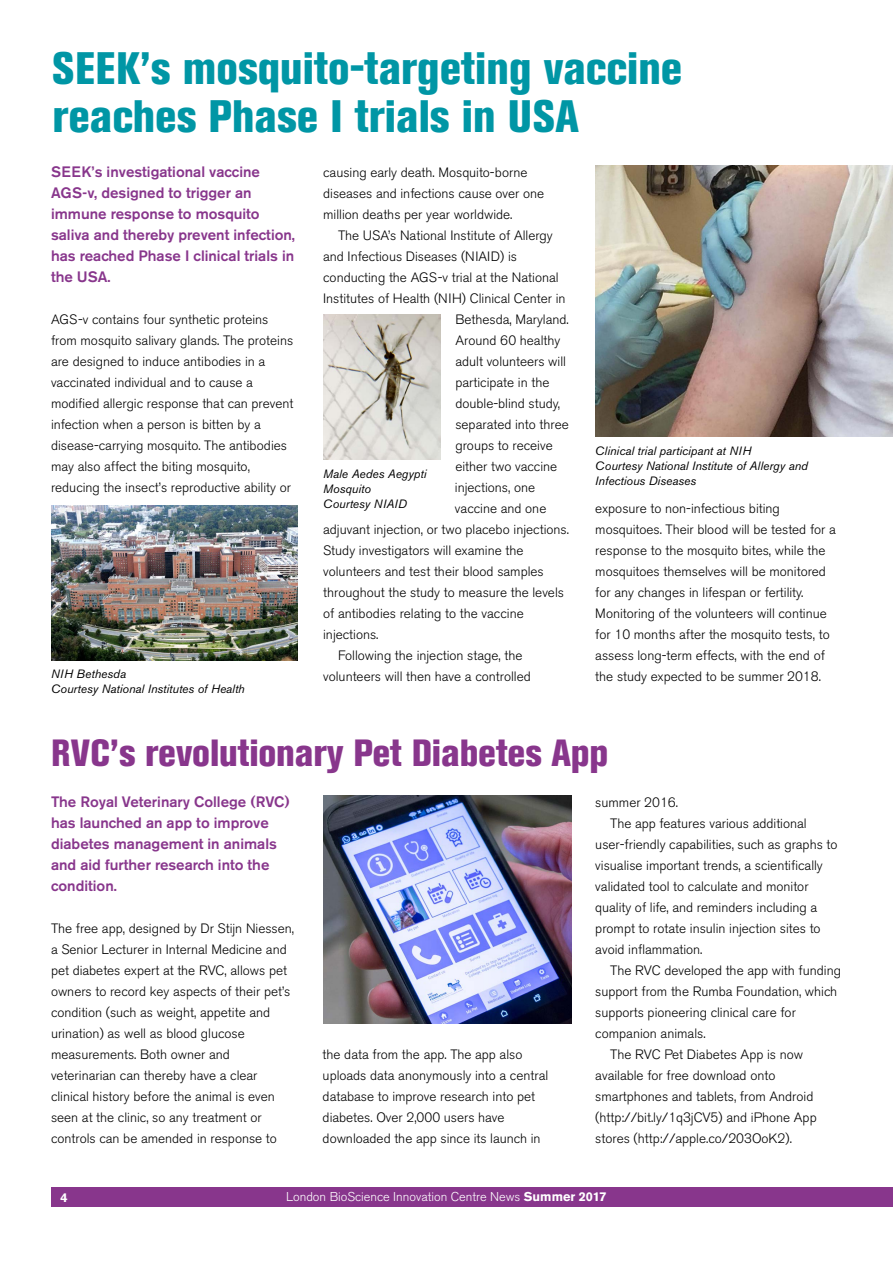
<style>
.page{position:relative;width:893px;height:1263px;background:#fff}
.page>*{position:absolute;margin:0;border:0;box-sizing:border-box;transform-origin:0 0}
.t1{font:800 condensed 45px/48px "Akzidenz Grotesk BE";color:#0096a5}
.t2{font:800 condensed 37.5px "Akzidenz Grotesk BE";letter-spacing:-.005em;color:#88368c}
.t3{font:500 15px/21px "Akzidenz Grotesk BE";color:#88368c}
.t4{font:300 13.5px/21px "Akzidenz Grotesk BE";color:#000}
.t5{font:300 12.75px "Akzidenz Grotesk BE";color:#fff}
.t6{font:700 12.75px "Akzidenz Grotesk BE";color:#fff}
.t7{font:italic 12px/15px "Akzidenz Grotesk BE";color:#000}
.s1{font-weight:700}
</style>
<div class="page">
<img style="left:595px;top:165px;width:298px;height:271px">
<img style="left:323px;top:795px;width:249px;height:228px">
<img style="left:323px;top:314px;width:117px;height:145px">
<img style="left:51px;top:505px;width:247px;height:155px">
<div style="left:51px;top:1187px;width:842px;height:19px;background:#88368c"></div>
<h1 class="t1" style="left:52px;top:45px;width:631px">SEEK’s mosquito-targeting vaccine reaches Phase I trials in USA</h1>
<p class="t4" style="left:323px;top:162px;width:223px">causing early death. Mosquito-borne diseases and infections cause over one million deaths per year worldwide.</p>
<p class="t4" style="left:338px;top:225px;width:216px">The USA’s National Institute of Allergy</p>
<p class="t4" style="left:323px;top:246px;width:195px">and Infectious Diseases (NIAID) is</p>
<p class="t4" style="left:323px;top:267px;width:237px">conducting the AGS-v trial at the National</p>
<p class="t4" style="left:323px;top:288px;width:244px">Institutes of Health (NIH) Clinical Center in</p>
<p class="t4" style="left:455px;top:309px;width:115px">Bethesda, Maryland.</p>
<p class="t4" style="left:455px;top:330px;width:106px">Around 60 healthy</p>
<p class="t4" style="left:455px;top:351px;width:112px">adult volunteers will</p>
<p class="t4" style="left:455px;top:372px;width:95px">participate in the</p>
<p class="t4" style="left:455px;top:393px;width:106px">double-blind study,</p>
<p class="t4" style="left:455px;top:414px;width:115px">separated into three</p>
<p class="t4" style="left:455px;top:435px;width:99px">groups to receive</p>
<p class="t4" style="left:455px;top:456px;width:103px">either two vaccine</p>
<p class="t4" style="left:455px;top:477px;width:82px">injections, one</p>
<p class="t4" style="left:455px;top:498px;width:93px">vaccine and one</p>
<p class="t4" style="left:323px;top:519px;width:247px">adjuvant injection, or two placebo injections.</p>
<p class="t4" style="left:323px;top:540px;width:202px">Study investigators will examine the</p>
<p class="t4" style="left:323px;top:561px;width:222px">volunteers and test their blood samples</p>
<p class="t4" style="left:323px;top:582px;width:242px">throughout the study to measure the levels</p>
<p class="t4" style="left:323px;top:603px;width:202px">of antibodies relating to the vaccine</p>
<p class="t4" style="left:323px;top:624px;width:57px">injections.</p>
<p class="t4" style="left:338px;top:645px;width:186px">Following the injection stage, the</p>
<p class="t4" style="left:323px;top:666px;width:209px">volunteers will then have a controlled</p>
<p class="t3" style="left:51px;top:161px;width:246px">SEEK’s investigational vaccine<br>AGS-v, designed to trigger an immune response to mosquito saliva and thereby prevent infection, has reached Phase I clinical trials in the USA.</p>
<p class="t4" style="left:51px;top:309px;width:244px">AGS-v contains four synthetic proteins from mosquito salivary glands. The proteins are designed to induce antibodies in a vaccinated individual and to cause a modified allergic response that can prevent infection when a person is bitten by a disease-carrying mosquito. The antibodies may also affect the biting mosquito, reducing the insect’s reproductive ability or</p>
<p class="t7" style="left:595px;top:443px;width:214px">Clinical trial participant at NIH<br>Courtesy National Institute of Allergy and<br>Infectious Diseases</p>
<p class="t7" style="left:323px;top:466px;width:105px">Male Aedes Aegypti<br>Mosquito<br>Courtesy NIAID</p>
<p class="t4" style="left:595px;top:498px;width:242px">exposure to non-infectious biting mosquitoes. Their blood will be tested for a response to the mosquito bites, while the mosquitoes themselves will be monitored for any changes in lifespan or fertility.<br>Monitoring of the volunteers will continue for 10 months after the mosquito tests, to assess long-term effects, with the end of</p>
<p class="t7" style="left:51px;top:666px;width:77px">NIH Bethesda</p>
<p class="t4" style="left:595px;top:666px;width:227px">the study expected to be summer 2018.</p>
<p class="t7" style="left:51px;top:681px;width:195px">Courtesy National Institutes of Health</p>
<h2 class="t2" style="left:51px;top:731px;width:559px">RVC’s revolutionary Pet Diabetes App</h2>
<p class="t3" style="left:51px;top:791px;width:240px">The Royal Veterinary College (RVC) has launched an app to improve diabetes management in animals and aid further research into the condition.</p>
<p class="t4" style="left:51px;top:918px;width:245px">The free app, designed by Dr Stijn Niessen, a Senior Lecturer in Internal Medicine and pet diabetes expert at the RVC, allows pet owners to record key aspects of their pet’s condition (such as weight, appetite and urination) as well as blood glucose measurements. Both owner and veterinarian can thereby have a clear clinical history before the animal is even seen at the clinic, so any treatment or controls can be amended in response to</p>
<p class="t4" style="left:595px;top:792px;width:84px">summer 2016.</p>
<p class="t4" style="left:610px;top:813px;width:198px">The app features various additional</p>
<p class="t4" style="left:595px;top:834px;width:244px">user-friendly capabilities, such as graphs to</p>
<p class="t4" style="left:595px;top:855px;width:229px">visualise important trends, a scientifically</p>
<p class="t4" style="left:595px;top:876px;width:215px">validated tool to calculate and monitor</p>
<p class="t4" style="left:595px;top:897px;width:223px">quality of life, and reminders including a</p>
<p class="t4" style="left:595px;top:918px;width:227px">prompt to rotate insulin injection sites to</p>
<p class="t4" style="left:595px;top:939px;width:109px">avoid inflammation.</p>
<p class="t4" style="left:610px;top:960px;width:232px">The RVC developed the app with funding</p>
<p class="t4" style="left:595px;top:981px;width:243px">support from the Rumba Foundation, which</p>
<p class="t4" style="left:595px;top:1002px;width:202px">supports pioneering clinical care for</p>
<p class="t4" style="left:595px;top:1023px;width:112px">companion animals.</p>
<p class="t4" style="left:610px;top:1044px;width:194px">The RVC Pet Diabetes App is now</p>
<p class="t4" style="left:595px;top:1065px;width:182px">available for free download onto</p>
<p class="t4" style="left:595px;top:1086px;width:220px">smartphones and tablets, from Android</p>
<p class="t4" style="left:595px;top:1107px;width:223px">(http://bit.ly/1q3jCV5) and iPhone App</p>
<p class="t4" style="left:595px;top:1128px;width:198px">stores (http://apple.co/203OoK2).</p>
<p class="t4" style="left:323px;top:1044px;width:227px">the data from the app. The app also uploads data anonymously into a central database to improve research into pet diabetes. Over 2,000 users have downloaded the app since its launch in</p>
<p class="t6" style="left:61px;top:1190px;width:9px">4</p>
<p class="t5" style="left:286px;top:1190px;width:322px">London BioScience Innovation Centre News <span class="s1">Summer 2017</span></p>
</div>
